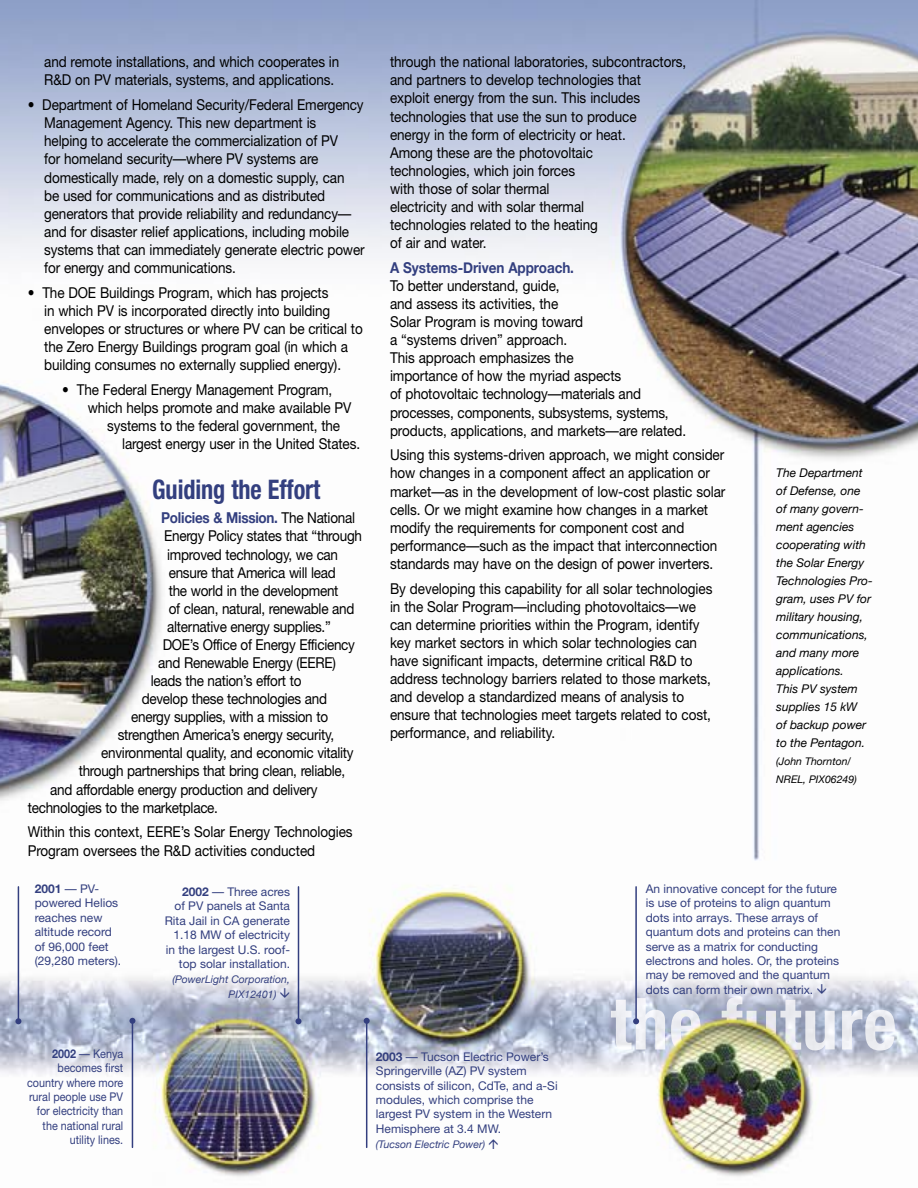
<style>
.page{position:relative;width:918px;height:1188px;background:#fff}
.page>*{position:absolute;margin:0;border:0;box-sizing:border-box;transform-origin:0 0}
.Body_Text{font:700 condensed 27px "Helvetica Neue";letter-spacing:-.005em;color:#333f7f;scale:.9 1}
.Body_Text-2{font:15px/18px "Helvetica Neue";letter-spacing:-.01em;color:#000;scale:.9 1}
.t1{font:700 15px "Helvetica Neue";letter-spacing:-.02em;color:#333f7f;scale:.9 1}
.t2{font:12px/14.4px "Helvetica Neue";color:#333f7f}
.t3{font:italic 12px/18px "Helvetica Neue";color:#000}
.t4{font:12px/14.4px "Helvetica Neue";color:#333f7f;text-align:right;scale:.9 1}
.t5{font:italic 10.5px/15px "Helvetica Neue";color:#333f7f}
.t6{font:italic 10.5px/18px "Helvetica Neue";color:#000}
.s1{font-weight:400;color:#000}
.s2{font-weight:700;color:#333f7f}
.s3{font-weight:700}
</style>
<div class="page">
<img style="left:0;top:0;width:918px;height:1177px">
<img style="left:611px;top:997px;width:284px;height:53px">
<hr style="left:18px;top:887px;width:1px;height:134px;background:#333f7f">
<svg style="left:15px;top:1018px;width:6px;height:6px"></svg>
<hr style="left:298px;top:887px;width:1px;height:134px;background:#333f7f">
<svg style="left:296px;top:1018px;width:6px;height:6px"></svg>
<hr style="left:635px;top:887px;width:2px;height:134px;background:#333f7f">
<svg style="left:633px;top:1018px;width:6px;height:6px"></svg>
<hr style="left:366px;top:1021px;width:1px;height:126px;background:#333f7f">
<svg style="left:364px;top:1018px;width:6px;height:6px"></svg>
<hr style="left:132px;top:1021px;width:1px;height:126px;background:#333f7f">
<svg style="left:129px;top:1018px;width:6px;height:6px"></svg>
<svg style="left:818px;top:984px;width:8px;height:10px"></svg>
<svg style="left:280px;top:988px;width:9px;height:10px"></svg>
<p class="Body_Text-2" style="left:44px;top:53px;width:329px">and remote installations, and which cooperates in<br>R&amp;D on PV materials, systems, and applications.</p>
<p class="Body_Text-2" style="left:44px;top:96px;width:358px;text-indent:-16px">• Department of Homeland Security/Federal Emergency Management Agency. This new department is<br>helping to accelerate the commercialization of PV<br>for homeland security—where PV systems are domestically made, rely on a domestic supply, can<br>be used for communications and as distributed generators that provide reliability and redundancy— and for disaster relief applications, including mobile systems that can immediately generate electric power for energy and communications.</p>
<p class="Body_Text-2" style="left:44px;top:283px;width:355px;text-indent:-16px">• The DOE Buildings Program, which has projects<br>in which PV is incorporated directly into building envelopes or structures or where PV can be critical to the Zero Energy Buildings program goal (in which a building consumes no externally supplied energy).</p>
<p class="Body_Text-2" style="left:62px;top:380px;width:302px">• The Federal Energy Management Program,</p>
<p class="Body_Text-2" style="left:88px;top:398px;width:294px">which helps promote and make available PV</p>
<p class="Body_Text-2" style="left:107px;top:416px;width:260px">systems to the federal government, the</p>
<p class="Body_Text-2" style="left:122px;top:435px;width:266px">largest energy user in the United States.</p>
<p class="Body_Text" style="left:152px;top:473px;width:188px">Guiding the Effort</p>
<p class="t1" style="left:161px;top:509px;width:217px">Policies &amp; Mission. <span class="s1">The National</span></p>
<p class="Body_Text-2" style="left:164px;top:527px;width:221px">Energy Policy states that “through</p>
<p class="Body_Text-2" style="left:167px;top:545px;width:191px">improved technology, we can</p>
<p class="Body_Text-2" style="left:169px;top:563px;width:187px">ensure that America will lead</p>
<p class="Body_Text-2" style="left:169px;top:581px;width:190px">the world in the development</p>
<p class="Body_Text-2" style="left:169px;top:599px;width:208px">of clean, natural, renewable and</p>
<p class="Body_Text-2" style="left:167px;top:617px;width:183px">alternative energy supplies.”</p>
<p class="Body_Text-2" style="left:163px;top:635px;width:215px">DOE’s Office of Energy Efficiency</p>
<p class="Body_Text-2" style="left:158px;top:653px;width:199px">and Renewable Energy (EERE)</p>
<p class="Body_Text-2" style="left:151px;top:672px;width:169px">leads the nation’s effort to</p>
<p class="Body_Text-2" style="left:142px;top:690px;width:207px">develop these technologies and</p>
<p class="Body_Text-2" style="left:131px;top:708px;width:220px">energy supplies, with a mission to</p>
<p class="Body_Text-2" style="left:118px;top:726px;width:242px">strengthen America’s energy security,</p>
<p class="Body_Text-2" style="left:101px;top:744px;width:282px">environmental quality, and economic vitality</p>
<p class="Body_Text-2" style="left:79px;top:762px;width:298px">through partnerships that bring clean, reliable,</p>
<p class="Body_Text-2" style="left:50px;top:780px;width:298px">and affordable energy production and delivery</p>
<p class="Body_Text-2" style="left:28px;top:798px;width:213px">technologies to the marketplace.</p>
<p class="Body_Text-2" style="left:28px;top:823px;width:363px">Within this context, EERE’s Solar Energy Technologies<br>Program oversees the R&amp;D activities conducted</p>
<p class="Body_Text-2" style="left:390px;top:53px;width:331px">through the national laboratories, subcontractors, and partners to develop technologies that<br>exploit energy from the sun. This includes technologies that use the sun to produce<br>energy in the form of electricity or heat.<br>Among these are the photovoltaic<br>technologies, which join forces<br>with those of solar thermal<br>electricity and with solar thermal<br>technologies related to the heating<br>of air and water.</p>
<p class="Body_Text-2" style="left:390px;top:258px;width:331px"><span class="s2">A Systems-Driven Approach.<br></span>To better understand, guide,<br>and assess its activities, the<br>Solar Program is moving toward<br>a “systems driven” approach.<br>This approach emphasizes the<br>importance of how the myriad aspects<br>of photovoltaic technology—materials and processes, components, subsystems, systems, products, applications, and markets—are related.</p>
<p class="Body_Text-2" style="left:390px;top:446px;width:374px">Using this systems-driven approach, we might consider how changes in a component affect an application or market—as in the development of low-cost plastic solar cells. Or we might examine how changes in a market modify the requirements for component cost and performance—such as the impact that interconnection standards may have on the design of power inverters.</p>
<p class="Body_Text-2" style="left:390px;top:579px;width:360px">By developing this capability for all solar technologies in the Solar Program—including photovoltaics—we can determine priorities within the Program, identify key market sectors in which solar technologies can have significant impacts, determine critical R&amp;D to address technology barriers related to those markets, and develop a standardized means of analysis to ensure that technologies meet targets related to cost, performance, and reliability.</p>
<p class="t3" style="left:776px;top:464px;width:98px">The Department of Defense, one of many govern&shy;ment agencies cooperating with the Solar Energy<br>Technologies Pro&shy;gram, uses PV for military housing, communications, and many more applications.<br>This PV system supplies 15 kW<br>of backup power to the Pentagon.</p>
<p class="t6" style="left:776px;top:752px;width:82px">(John Thornton/<br>NREL, PIX06249)</p>
<p class="t2" style="left:35px;top:881px;width:88px"><span class="s3">2001</span> — PV&shy;powered Helios reaches new altitude record of 96,000 feet (29,280 meters).</p>
<p class="t2" style="left:165px;top:884px;width:127px;text-align:right"><span class="s3">2002</span> — Three acres<br>of PV panels at Santa<br>Rita Jail in CA generate<br>1.18 MW of electricity in the largest U.S. roof&shy;top solar installation.</p>
<p class="t5" style="left:229px;top:972px;width:63px;text-indent:-56px">(PowerLight Corporation,<br>PIX12401)</p>
<p class="t2" style="left:646px;top:881px;width:196px">An innovative concept for the future is use of proteins to align quantum dots into arrays. These arrays of quantum dots and proteins can then serve as a matrix for conducting electrons and holes. Or, the proteins may be removed and the quantum dots can form their own matrix.</p>
<p class="t4" style="left:27px;top:1046px;width:108px"><span class="s3">2002</span> — Kenya becomes first country where more rural people use PV for electricity than the national rural utility lines.</p>
<p class="t2" style="left:376px;top:1049px;width:183px"><span class="s3">2003</span> — Tucson Electric Power’s<br>Springerville (AZ) PV system consists of silicon, CdTe, and a-Si modules, which comprise the largest PV system in the Western<br>Hemisphere at 3.4 MW.</p>
<p class="t5" style="left:376px;top:1136px;width:125px">(Tucson Electric Power) •</p>
</div>
